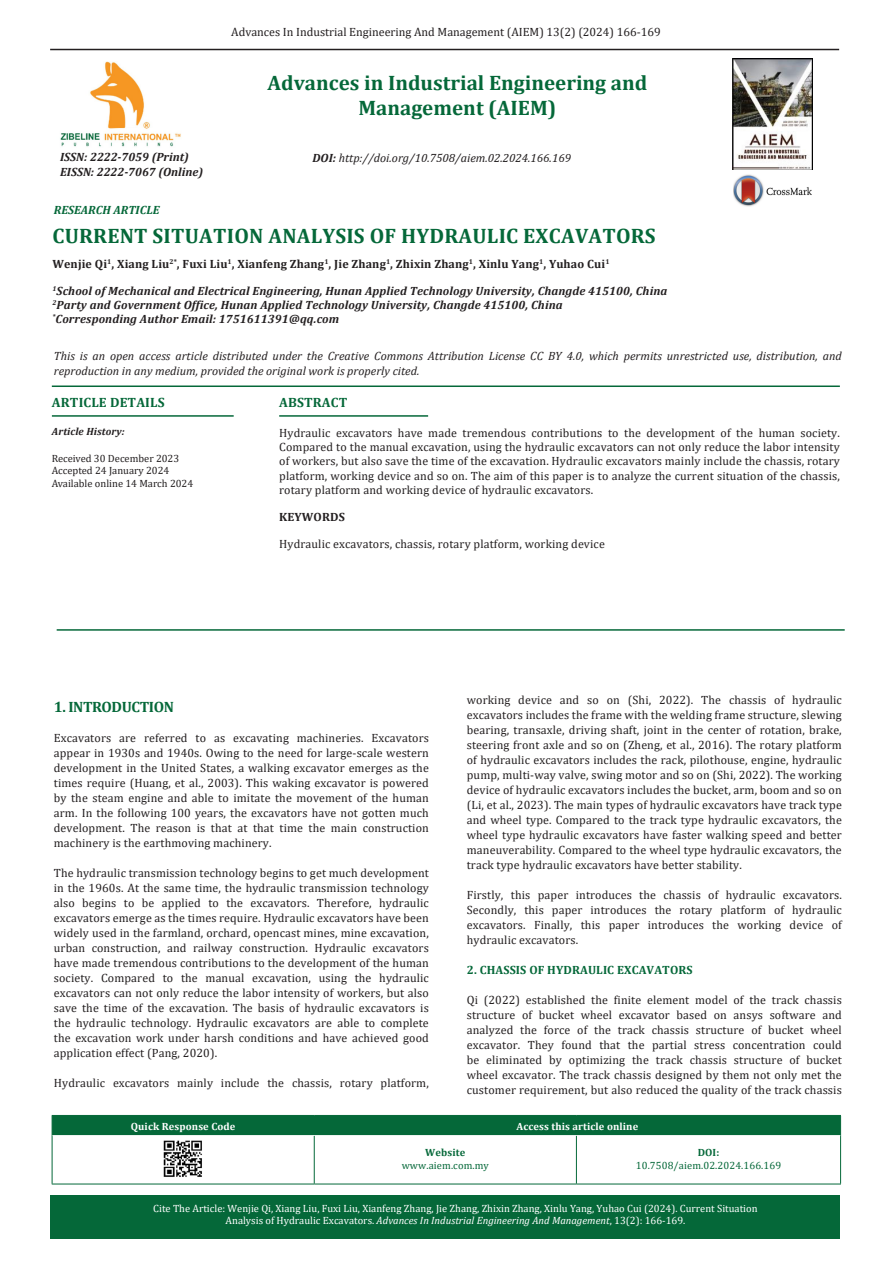
<style>
.page{position:relative;width:893px;height:1263px;background:#fff}
.page>*{position:absolute;margin:0;border:0;box-sizing:border-box;transform-origin:0 0}
.AT{font:700 21px/25.2px "Cambria";color:#056839;text-align:center}
.t1{font:700 15px "Cambria";letter-spacing:-.025em;color:#056839}
.t2{font:700 13.5px "Cambria";letter-spacing:.01em;color:#056839}
.TX{font:12px/15px "Cambria";letter-spacing:.01em;color:#231f20;text-align:justify}
.ABS{font:12px/14.4px "Cambria";letter-spacing:.01em;color:#231f20;text-align:justify}
.Email{font:italic 700 12px/14.4px "Cambria";letter-spacing:.01em;color:#231f20}
.t3{font:italic 12px/14.4px "Cambria";color:#231f20}
.Au{font:700 12px "Cambria";letter-spacing:.01em;color:#231f20}
.t4{font:700 12px "Cambria";letter-spacing:.01em;color:#056839}
.t5{font:italic 700 12px "Cambria";color:#056839}
.Key{font:700 12px "Cambria";letter-spacing:.01em;color:#231f20}
.t6{font:10.5px/12.6px "Cambria";color:#fff;text-align:center}
.t7{font:10.5px "Cambria";color:#231f20}
.t8{font:10.5px "Cambria";letter-spacing:.01em;color:#056839}
.t9{font:700 10.5px "Cambria";letter-spacing:.01em;color:#fff}
.t10{font:italic 700 10.5px "Cambria";letter-spacing:.01em;color:#231f20}
.t11{font:700 10.5px "Cambria";letter-spacing:.01em;color:#056839}
.s1{font-weight:700}
.s2{font-style:italic}
</style>
<div class="page">
<img style="left:733px;top:58px;width:79px;height:112px">
<img style="left:733px;top:174px;width:79px;height:33px">
<hr style="left:50px;top:49px;width:789px;height:1px;background:#231f20">
<img style="left:60px;top:61px;width:121px;height:86px">
<div style="left:52px;top:1115px;width:789px;height:20px;background:#056839"></div>
<hr style="left:52px;top:1135px;width:1px;height:49px;background:#056839">
<hr style="left:840px;top:1135px;width:1px;height:49px;background:#056839">
<hr style="left:52px;top:1184px;width:262px;height:1px;background:#056839">
<hr style="left:314px;top:1184px;width:262px;height:1px;background:#056839">
<hr style="left:576px;top:1184px;width:265px;height:1px;background:#056839">
<hr style="left:52px;top:1135px;width:262px;height:1px;background:#fff">
<hr style="left:314px;top:1136px;width:1px;height:48px;background:#056839">
<hr style="left:576px;top:1136px;width:1px;height:48px;background:#056839">
<img style="left:163px;top:1140px;width:39px;height:37px">
<div style="left:51px;top:1195px;width:789px;height:43px;background:#056839"></div>
<hr style="left:52px;top:385px;width:788px;height:2px;background:#056839">
<hr style="left:52px;top:415px;width:182px;height:2px;background:#056839">
<hr style="left:279px;top:415px;width:149px;height:2px;background:#056839">
<hr style="left:57px;top:629px;width:788px;height:2px;background:#056839">
<p class="TX" style="left:231px;top:25px;width:431px">Advances In Industrial Engineering And Management (AIEM) 13(2) (2024) 166-169</p>
<p class="Email" style="left:60px;top:149px;width:145px">ISSN: 2222-7059 (Print)<br>EISSN: 2222-7067 (Online)</p>
<h1 class="AT" style="left:268px;top:69px;width:381px">Advances in Industrial Engineering and<br>Management (AIEM)</h1>
<p class="t3" style="left:312px;top:150px;width:260px"><span class="s1">DOI:</span> http://doi.org/10.7508/aiem.02.2024.166.169</p>
<p class="t5" style="left:54px;top:202px;width:107px">RESEARCH ARTICLE</p>
<p class="AT" style="left:52px;top:222px;width:605px">CURRENT SITUATION ANALYSIS OF HYDRAULIC EXCAVATORS</p>
<p class="Au" style="left:52px;top:256px;width:558px">Wenjie Qi<sup>1</sup>, Xiang Liu<sup>2*</sup>, Fuxi Liu<sup>1</sup>, Xianfeng Zhang<sup>1</sup>, Jie Zhang<sup>1</sup>, Zhixin Zhang<sup>1</sup>, Xinlu Yang<sup>1</sup>, Yuhao Cui<sup>1</sup></p>
<p class="Email" style="left:52px;top:283px;width:616px"><sup>1</sup>School of Mechanical and Electrical Engineering, Hunan Applied Technology University, Changde 415100, China</p>
<p class="Email" style="left:52px;top:297px;width:512px"><sup>2</sup>Party and Government Office, Hunan Applied Technology University, Changde 415100, China</p>
<p class="Email" style="left:52px;top:312px;width:288px"><sup>*</sup>Corresponding Author Email: 1751611391@qq.com</p>
<p class="t3" style="left:54px;top:348px;width:789px">This is an open access article distributed under the Creative Commons Attribution License CC BY 4.0, which permits unrestricted use, distribution, and reproduction in any medium, provided the original work is properly cited.</p>
<p class="t2" style="left:52px;top:393px;width:114px">ARTICLE DETAILS</p>
<p class="t2" style="left:279px;top:393px;width:70px">ABSTRACT</p>
<p class="t10" style="left:52px;top:424px;width:74px">Article History:</p>
<p class="ABS" style="left:279px;top:425px;width:562px">Hydraulic excavators have made tremendous contributions to the development of the human society.<br>Compared to the manual excavation, using the hydraulic excavators can not only reduce the labor intensity of workers, but also save the time of the excavation. Hydraulic excavators mainly include the chassis, rotary platform, working device and so on. The aim of this paper is to analyze the current situation of the chassis, rotary platform and working device of hydraulic excavators.</p>
<p class="Key" style="left:279px;top:508px;width:67px">KEYWORDS</p>
<p class="TX" style="left:279px;top:536px;width:327px">Hydraulic excavators, chassis, rotary platform, working device</p>
<p class="t7" style="left:52px;top:452px;width:129px">Received 30 December 2023</p>
<p class="t7" style="left:52px;top:464px;width:119px">Accepted 24 January 2024</p>
<p class="t7" style="left:52px;top:477px;width:143px">Available online 14 March 2024</p>
<h1 class="t1" style="left:54px;top:696px;width:122px">1. INTRODUCTION</h1>
<p class="TX" style="left:54px;top:730px;width:377px">Excavators are referred to as excavating machineries. Excavators appear in 1930s and 1940s. Owing to the need for large-scale western development in the United States, a walking excavator emerges as the times require (Huang, et al., 2003). This waking excavator is powered by the steam engine and able to imitate the movement of the human arm. In the following 100 years, the excavators have not gotten much development. The reason is that at that time the main construction machinery is the earthmoving machinery.</p>
<p class="TX" style="left:54px;top:865px;width:377px">The hydraulic transmission technology begins to get much development in the 1960s. At the same time, the hydraulic transmission technology also begins to be applied to the excavators. Therefore, hydraulic excavators emerge as the times require. Hydraulic excavators have been widely used in the farmland, orchard, opencast mines, mine excavation, urban construction, and railway construction. Hydraulic excavators have made tremendous contributions to the development of the human society. Compared to the manual excavation, using the hydraulic excavators can not only reduce the labor intensity of workers, but also save the time of the excavation. The basis of hydraulic excavators is the hydraulic technology. Hydraulic excavators are able to complete the excavation work under harsh conditions and have achieved good application effect (Pang, 2020).</p>
<p class="TX" style="left:54px;top:1075px;width:376px">Hydraulic excavators mainly include the chassis, rotary platform,</p>
<p class="TX" style="left:467px;top:692px;width:377px">working device and so on (Shi, 2022). The chassis of hydraulic excavators includes the frame with the welding frame structure, slewing bearing, transaxle, driving shaft, joint in the center of rotation, brake, steering front axle and so on (Zheng, et al., 2016). The rotary platform of hydraulic excavators includes the rack, pilothouse, engine, hydraulic pump, multi-way valve, swing motor and so on (Shi, 2022). The working device of hydraulic excavators includes the bucket, arm, boom and so on (Li, et al., 2023). The main types of hydraulic excavators have track type and wheel type. Compared to the track type hydraulic excavators, the wheel type hydraulic excavators have faster walking speed and better maneuverability. Compared to the wheel type hydraulic excavators, the track type hydraulic excavators have better stability.</p>
<p class="TX" style="left:467px;top:887px;width:377px">Firstly, this paper introduces the chassis of hydraulic excavators.<br>Secondly, this paper introduces the rotary platform of hydraulic excavators. Finally, this paper introduces the working device of hydraulic excavators.</p>
<h2 class="t4" style="left:467px;top:961px;width:227px">2. CHASSIS OF HYDRAULIC EXCAVATORS</h2>
<p class="TX" style="left:467px;top:992px;width:377px">Qi (2022) established the finite element model of the track chassis structure of bucket wheel excavator based on ansys software and analyzed the force of the track chassis structure of bucket wheel excavator. They found that the partial stress concentration could be eliminated by optimizing the track chassis structure of bucket wheel excavator. The track chassis designed by them not only met the customer requirement, but also reduced the quality of the track chassis</p>
<p class="t9" style="left:131px;top:1118px;width:106px">Quick Response Code</p>
<p class="t9" style="left:516px;top:1118px;width:123px">Access this article online</p>
<p class="t11" style="left:425px;top:1145px;width:42px">Website</p>
<p class="t8" style="left:402px;top:1159px;width:89px">www.aiem.com.my</p>
<p class="t11" style="left:698px;top:1145px;width:23px">DOI:</p>
<p class="t8" style="left:636px;top:1159px;width:147px">10.7508/aiem.02.2024.166.169</p>
<p class="t6" style="left:153px;top:1202px;width:606px">Cite The Article: Wenjie Qi, Xiang Liu, Fuxi Liu, Xianfeng Zhang, Jie Zhang, Zhixin Zhang, Xinlu Yang, Yuhao Cui (2024). Current Situation<br>Analysis of Hydraulic Excavators. <span class="s2">Advances In Industrial Engineering And Management</span>, 13(2): 166-169.</p>
</div>
